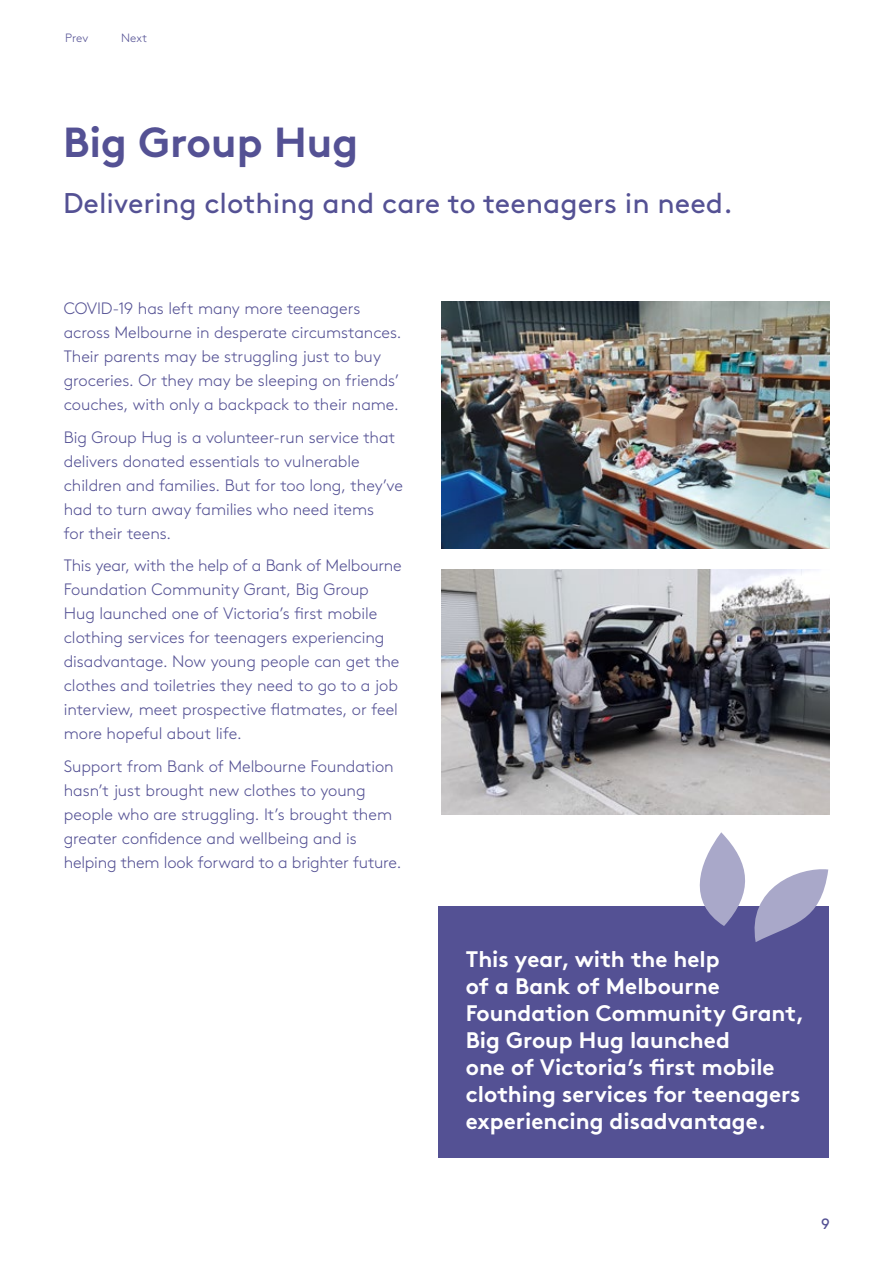
<style>
.page{position:relative;width:893px;height:1263px;background:#fff}
.page>*{position:absolute;margin:0;border:0;box-sizing:border-box;transform-origin:0 0}
.t1{font:700 42px "Brown";color:#545194}
.t2{font:28.5px "Brown";color:#545194}
.t3{font:700 22.5px/27px "Brown";color:#fff}
.t4{font:300 16.5px/24px "Brown";letter-spacing:-.005em;color:#545194}
.t5{font:15px "Brown";color:#545194}
.t6{font:300 12px "Brown";letter-spacing:.005em;color:#545194}
</style>
<div class="page">
<img style="left:442px;top:302px;width:388px;height:247px">
<img style="left:442px;top:569px;width:388px;height:246px">
<div style="left:438px;top:906px;width:390px;height:252px;background:#545194"></div>
<svg style="left:699px;top:832px;width:129px;height:110px"></svg>
<p class="t6" style="left:65px;top:29px;width:25px">Prev</p>
<p class="t6" style="left:121px;top:29px;width:28px">Next</p>
<h1 class="t1" style="left:63px;top:109px;width:297px">Big Group Hug</h1>
<h2 class="t2" style="left:63px;top:182px;width:671px">Delivering clothing and care to teenagers in need.</h2>
<p class="t4" style="left:64px;top:295px;width:339px">COVID-19 has left many more teenagers across Melbourne in desperate circumstances.<br>Their parents may be struggling just to buy groceries. Or they may be sleeping on friends’ couches, with only a backpack to their name.</p>
<p class="t4" style="left:64px;top:424px;width:341px">Big Group Hug is a volunteer-run service that delivers donated essentials to vulnerable children and families. But for too long, they’ve had to turn away families who need items<br>for their teens.</p>
<p class="t4" style="left:64px;top:552px;width:340px">This year, with the help of a Bank of Melbourne Foundation Community Grant, Big Group Hug launched one of Victoria’s first mobile clothing services for teenagers experiencing disadvantage. Now young people can get the clothes and toiletries they need to go to a job interview, meet prospective flatmates, or feel more hopeful about life.</p>
<p class="t4" style="left:64px;top:753px;width:339px">Support from Bank of Melbourne Foundation hasn’t just brought new clothes to young people who are struggling. It’s brought them greater confidence and wellbeing and is helping them look forward to a brighter future.</p>
<h3 class="t3" style="left:466px;top:943px;width:340px">This year, with the help<br>of a Bank of Melbourne<br>Foundation Community Grant,<br>Big Group Hug launched<br>one of Victoria’s first mobile clothing services for teenagers experiencing disadvantage.</h3>
<p class="t5" style="left:821px;top:1212px;width:10px">9</p>
</div>
